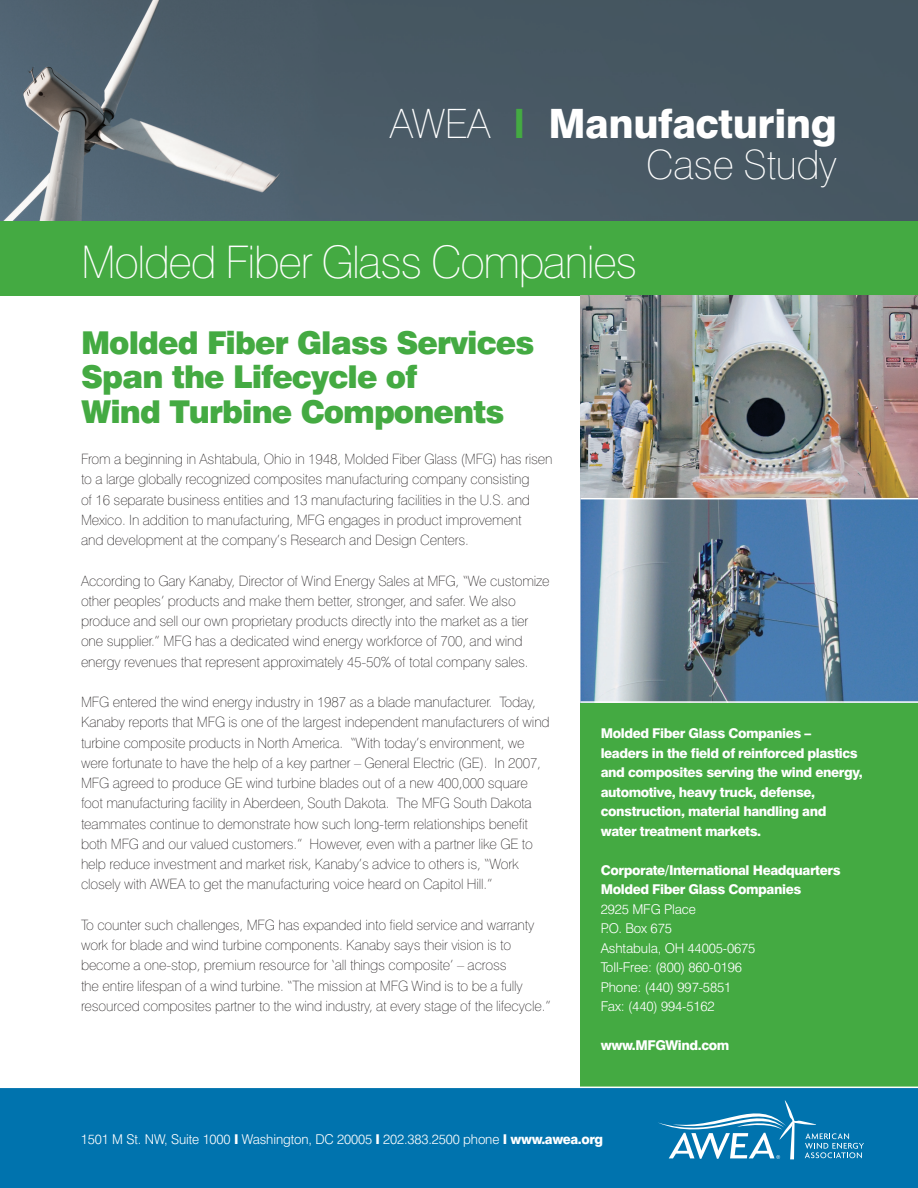
<style>
.page{position:relative;width:918px;height:1188px;background:#fff}
.page>*{position:absolute;margin:0;border:0;box-sizing:border-box;transform-origin:0 0}
.t1{font:100 45px "Swiss 721 BT";letter-spacing:-.03em;color:#fff}
.t2{font:100 40.5px/40.5px "Swiss 721 BT";letter-spacing:-.01em;color:#fff;text-align:right}
.t3{font:900 31.5px/34.5px "Swiss 721 BT";letter-spacing:-.03em;color:#44aa42}
.t4{font:100 14.25px/20.2px "Swiss 721 BT";letter-spacing:-.01em;color:#231f20}
.t5{font:800 13.5px/19.5px "Swiss 721 BT";letter-spacing:-.03em;color:#fff}
.t6{font:300 13.5px/19.5px "Swiss 721 BT";letter-spacing:-.01em;color:#fff}
.s1{font-weight:700;color:#44aa42}
.s2{font-weight:800}
</style>
<div class="page">
<img style="left:0;top:0;width:918px;height:221px">
<div style="left:0;top:221px;width:918px;height:74px;background:#44aa42"></div>
<div style="left:580px;top:702px;width:338px;height:486px;background:#44aa42"></div>
<img style="left:580px;top:295px;width:338px;height:203px">
<img style="left:580px;top:499px;width:338px;height:202px">
<div style="left:0;top:1087px;width:918px;height:101px;background:#0073ae"></div>
<svg style="left:658px;top:1100px;width:206px;height:59px;background:#2c8bbb"></svg>
<hr style="left:580px;top:701px;width:338px;height:2px;background:#fff">
<h2 class="t2" style="left:390px;top:103px;width:449px">AWEA <span class="s1">I</span> <span class="s2">Manufacturing<br></span>Case Study</h2>
<h1 class="t1" style="left:81px;top:234px;width:558px">Molded Fiber Glass Companies</h1>
<h3 class="t3" style="left:81px;top:325px;width:455px">Molded Fiber Glass Services<br>Span the Lifecycle of<br>Wind Turbine Components</h3>
<p class="t4" style="left:81px;top:449px;width:473px">From a beginning in Ashtabula, Ohio in 1948, Molded Fiber Glass (MFG) has risen to a large globally recognized composites manufacturing company consisting<br>of 16 separate business entities and 13 manufacturing facilities in the U.S. and Mexico. In addition to manufacturing, MFG engages in product improvement<br>and development at the company’s Research and Design Centers.</p>
<p class="t4" style="left:81px;top:570px;width:470px">According to Gary Kanaby, Director of Wind Energy Sales at MFG, “We customize other peoples’ products and make them better, stronger, and safer. We also produce and sell our own proprietary products directly into the market as a tier one supplier.” MFG has a dedicated wind energy workforce of 700, and wind energy revenues that represent approximately 45-50% of total company sales.</p>
<p class="t4" style="left:81px;top:692px;width:470px">MFG entered the wind energy industry in 1987 as a blade manufacturer. Today, Kanaby reports that MFG is one of the largest independent manufacturers of wind turbine composite products in North America. “With today’s environment, we were fortunate to have the help of a key partner – General Electric (GE). In 2007, MFG agreed to produce GE wind turbine blades out of a new 400,000 square foot manufacturing facility in Aberdeen, South Dakota. The MFG South Dakota teammates continue to demonstrate how such long-term relationships benefit both MFG and our valued customers.” However, even with a partner like GE to help reduce investment and market risk, Kanaby’s advice to others is, “Work closely with AWEA to get the manufacturing voice heard on Capitol Hill.”</p>
<p class="t4" style="left:81px;top:915px;width:471px">To counter such challenges, MFG has expanded into field service and warranty work for blade and wind turbine components. Kanaby says their vision is to become a one-stop, premium resource for ‘all things composite’ – across<br>the entire lifespan of a wind turbine. “The mission at MFG Wind is to be a fully resourced composites partner to the wind industry, at every stage of the lifecycle.”</p>
<p class="t5" style="left:601px;top:724px;width:263px">Molded Fiber Glass Companies –<br>leaders in the field of reinforced plastics and composites serving the wind energy, automotive, heavy truck, defense, construction, material handling and water treatment markets.</p>
<p class="t5" style="left:601px;top:860px;width:241px">Corporate/International Headquarters<br>Molded Fiber Glass Companies</p>
<p class="t6" style="left:601px;top:899px;width:156px">2925 MFG Place<br>P.O. Box 675<br>Ashtabula, OH 44005-0675<br>Toll-Free: (800) 860-0196<br>Phone: (440) 997-5851<br>Fax: (440) 994-5162</p>
<p class="t5" style="left:601px;top:1036px;width:130px">www.MFGWind.com</p>
<p class="t6" style="left:81px;top:1129px;width:524px">1501 M St. NW, Suite 1000 <span class="s2">I</span> Washington, DC 20005 <span class="s2">I</span> 202.383.2500 phone <span class="s2">I www.awea.org</span></p>
</div>
